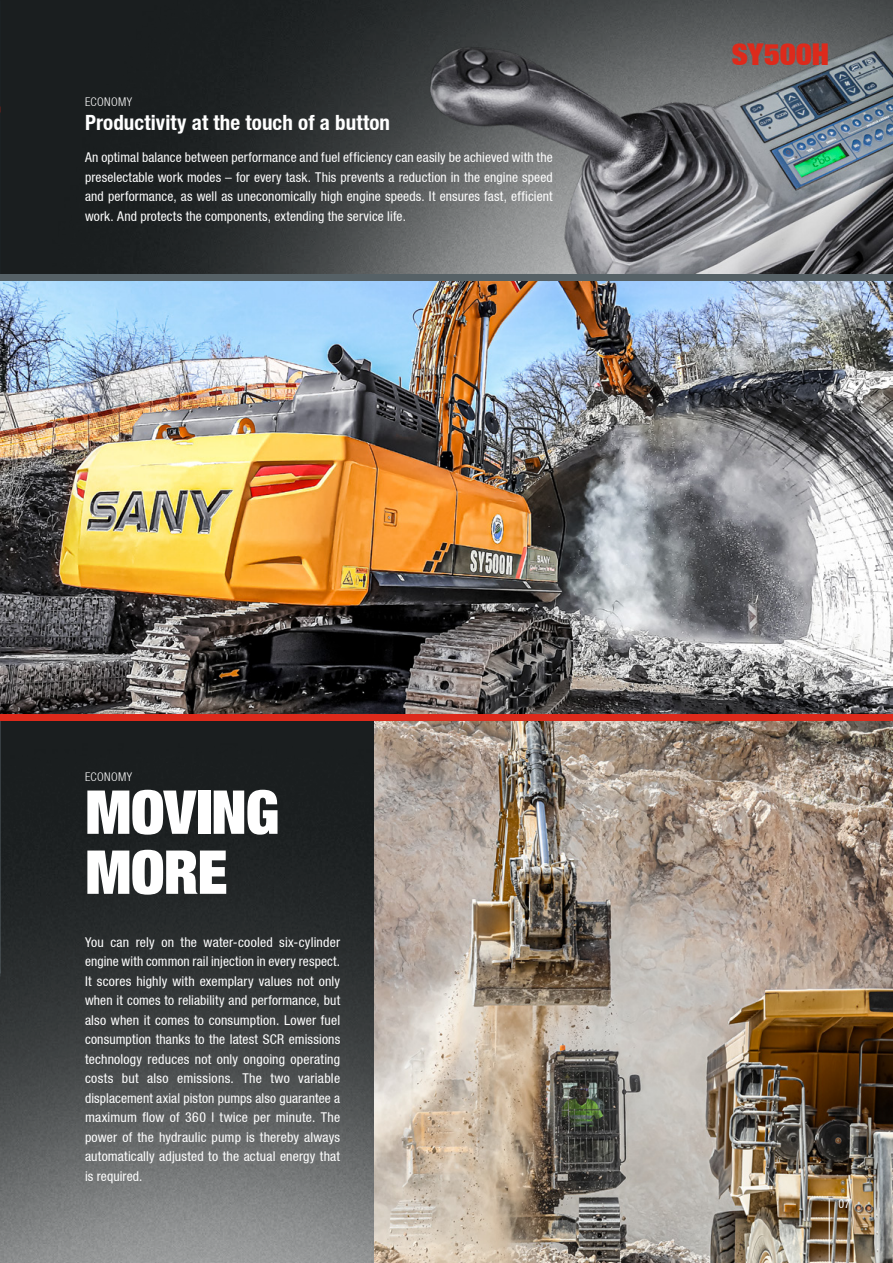
<style>
.page{position:relative;width:893px;height:1263px;background:#fff}
.page>*{position:absolute;margin:0;border:0;box-sizing:border-box;transform-origin:0 0}
.t1{font:900 60px/60px "Context Reprise Extra Black S Si Extra";letter-spacing:-.01em;color:#fff}
.t2{font:900 30px "Context Reprise Extra Black S Si Extra";letter-spacing:.01em;color:#dd2a1b}
.t3{font:700 condensed 21px "Context Reprise Condensed S Si";letter-spacing:.005em;color:#fff}
.t4{font:13.5px/19.5px "Context Reprise Condensed S Si Condensed";letter-spacing:.01em;color:#fff;text-align:justify}
.t5{font:700 12px "Context Reprise Light Cond S Si";letter-spacing:.03em;color:#fff}
.t6{font:12px "Context Reprise Condensed S Si Condensed";color:#fff}
</style>
<div class="page">
<img style="left:0;top:0;width:418px;height:275px">
<img style="left:0;top:721px;width:893px;height:542px">
<img style="left:0;top:718px;width:1px;height:255px">
<img style="left:418px;top:0;width:475px;height:275px">
<img style="left:0;top:113px;width:1px;height:606px">
<img style="left:0;top:281px;width:893px;height:433px">
<div style="left:0;top:275px;width:893px;height:6px;background:#566166"></div>
<div style="left:0;top:714px;width:893px;height:7px;background:#dd2a1b"></div>
<hr style="left:829px;top:1199px;width:1px;height:64px;background:#fff">
<p class="t5" style="left:85px;top:94px;width:49px">ECONOMY</p>
<h3 class="t3" style="left:85px;top:110px;width:307px">Productivity at the touch of a button</h3>
<p class="t4" style="left:85px;top:147px;width:469px">An optimal balance between performance and fuel efficiency can easily be achieved with the preselectable work modes – for every task. This prevents a reduction in the engine speed and performance, as well as uneconomically high engine speeds. It ensures fast, efficient work. And protects the components, extending the service life.</p>
<h2 class="t2" style="left:732px;top:35px;width:99px">SY500H</h2>
<p class="t5" style="left:85px;top:769px;width:49px">ECONOMY</p>
<h1 class="t1" style="left:85px;top:781px;width:196px">MOVING<br>MORE</h1>
<p class="t4" style="left:85px;top:932px;width:257px">You can rely on the water-cooled six-cylinder engine with common rail injection in every respect.<br>It scores highly with exemplary values not only when it comes to reliability and performance, but also when it comes to consumption. Lower fuel consumption thanks to the latest SCR emissions technology reduces not only ongoing operating costs but also emissions. The two variable displacement axial piston pumps also guarantee a maximum flow of 360 l twice per minute. The power of the hydraulic pump is thereby always automatically adjusted to the actual energy that is required.</p>
<p class="t6" style="left:838px;top:1197px;width:13px">07</p>
</div>
